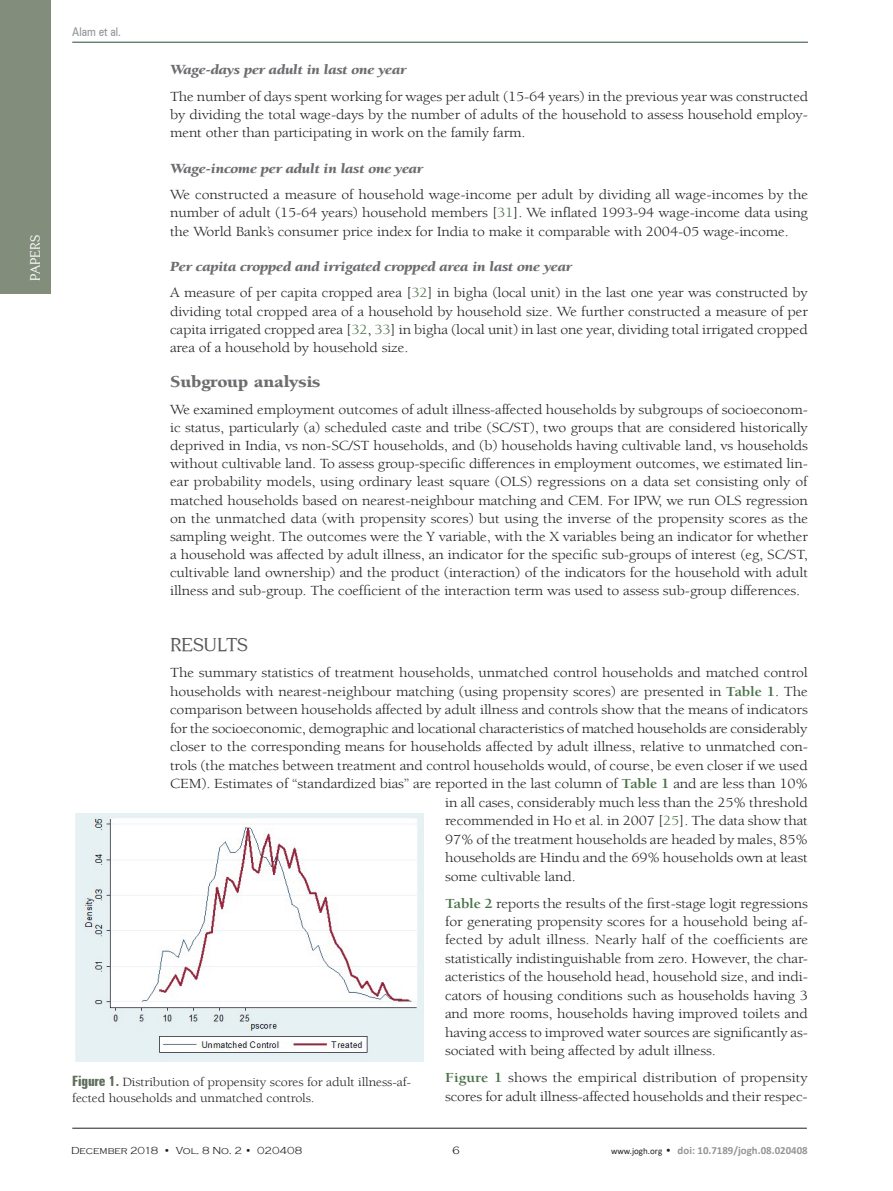
<style>
.page{position:relative;width:893px;height:1191px;background:#fff}
.page>*{position:absolute;margin:0;border:0;box-sizing:border-box;transform-origin:0 0}
.t1{font:18.6px "Centabel";letter-spacing:-.01em;color:#57585a;scale:1.11 1}
.t2{font:900 17.1px "Berkeley Std";letter-spacing:-.01em;color:#6c6d70;scale:1.11 1}
.t3{font:14.25px/18.1px "Berkeley Std";letter-spacing:-.01em;color:#231f20;text-align:justify;scale:1.11 1}
.t4{font:italic 900 14.25px "Berkeley Std";letter-spacing:-.01em;color:#6c6d70;scale:1.11 1}
.t5{font:13.5px "Centabel";color:#fff}
.t6{font:12.9px/15.8px "Berkeley Std";letter-spacing:-.01em;color:#231f20;scale:1.11 1}
.t7{font:condensed 12px "Zurich BT";color:#939598}
.t8{font:700 10.95px "Calibri";color:#939598}
.t9{font:300 10.95px "Copperplate Gothic";color:#231f20}
.t10{font:300 10.5px "Copperplate Gothic";color:#231f20}
.s1{color:#477045}
.s2{font-weight:900;font-style:italic;color:#6c6d70}
.s3{font-weight:700;color:#477045}
.s4{font-family:"Zurich BT";font-weight:700;font-stretch:extra-condensed;font-size:14.25px;color:#5f6f5b}
.s5{font-weight:400;font-size:9px;color:#231f20}
.s6{font-family:"Copperplate Gothic";font-weight:300;color:#231f20}
</style>
<div class="page">
<hr style="left:72px;top:1128px;width:735px;height:1px;background:#231f20">
<hr style="left:72px;top:42px;width:736px;height:1px;background:#244d32">
<div style="left:0;top:0;width:51px;height:293px;background:#838d7c"></div>
<img style="left:75px;top:813px;width:349px;height:248px">
<p class="t5" style="left:27px;top:281px;width:47px;rotate:-90deg">PAPERS</p>
<p class="t7" style="left:72px;top:25px;width:50px">Alam et al.</p>
<p class="t4" style="left:170px;top:62px;width:214px">Wage-days per adult in last one year</p>
<p class="t3" style="left:170px;top:88px;width:576px">The number of days spent working for wages per adult (15-64 years) in the previous year was constructed by dividing the total wage-days by the number of adults of the household to assess household employ&shy;ment other than participating in work on the family farm.</p>
<p class="t4" style="left:170px;top:161px;width:229px">Wage-income per adult in last one year</p>
<p class="t3" style="left:170px;top:186px;width:576px">We constructed a measure of household wage-income per adult by dividing all wage-incomes by the number of adult (15-64 years) household members [<span class="s1">31</span>]. We inflated 1993-94 wage-income data using the World Bank’s consumer price index for India to make it comparable with 2004-05 wage-income.</p>
<p class="t3" style="left:170px;top:253px;width:576px;line-height:26.7px"><span class="s2">Per capita cropped and irrigated cropped area in last one year<br></span>A measure of per capita cropped area [<span class="s1">32</span>] in bigha (local unit) in the last one year was constructed by</p>
<p class="t3" style="left:170px;top:302px;width:576px">dividing total cropped area of a household by household size. We further constructed a measure of per capita irrigated cropped area [<span class="s1">32</span>, <span class="s1">33</span>] in bigha (local unit) in last one year, dividing total irrigated cropped area of a household by household size.</p>
<p class="t2" style="left:170px;top:372px;width:137px">Subgroup analysis</p>
<p class="t3" style="left:170px;top:400px;width:576px">We examined employment outcomes of adult illness-affected households by subgroups of socioeconom&shy;ic status, particularly (a) scheduled caste and tribe (SC/ST), two groups that are considered historically deprived in India, vs non-SC/ST households, and (b) households having cultivable land, vs households without cultivable land. To assess group-specific differences in employment outcomes, we estimated lin&shy;ear probability models, using ordinary least square (OLS) regressions on a data set consisting only of matched households based on nearest-neighbour matching and CEM. For IPW, we run OLS regression on the unmatched data (with propensity scores) but using the inverse of the propensity scores as the sampling weight. The outcomes were the Y variable, with the X variables being an indicator for whether a household was affected by adult illness, an indicator for the specific sub-groups of interest (eg, SC/ST, cultivable land ownership) and the product (interaction) of the indicators for the household with adult illness and sub-group. The coefficient of the interaction term was used to assess sub-group differences.</p>
<h1 class="t1" style="left:170px;top:633px;width:72px">RESULTS</h1>
<p class="t3" style="left:170px;top:664px;width:576px">The summary statistics of treatment households, unmatched control households and matched control</p>
<p class="t3" style="left:170px;top:682px;width:576px">households with nearest-neighbour matching (using propensity scores) are presented in <span class="s3">Table 1</span>. The</p>
<p class="t3" style="left:170px;top:701px;width:576px">comparison between households affected by adult illness and controls show that the means of indicators</p>
<p class="t3" style="left:170px;top:719px;width:576px">for the socioeconomic, demographic and locational characteristics of matched households are considerably</p>
<p class="t3" style="left:170px;top:738px;width:576px">closer to the corresponding means for households affected by adult illness, relative to unmatched con-</p>
<p class="t3" style="left:170px;top:756px;width:576px">trols (the matches between treatment and control households would, of course, be even closer if we used</p>
<p class="t3" style="left:170px;top:775px;width:576px">CEM). Estimates of “standardized bias” are reported in the last column of <span class="s3">Table 1</span> and are less than 10%</p>
<p class="t3" style="left:445px;top:793px;width:328px">in all cases, considerably much less than the 25% threshold</p>
<p class="t3" style="left:445px;top:812px;width:328px">recommended in Ho et al. in 2007 [<span class="s1">25</span>]. The data show that</p>
<p class="t3" style="left:445px;top:830px;width:328px">97% of the treatment households are headed by males, 85%</p>
<p class="t3" style="left:445px;top:848px;width:328px">households are Hindu and the 69% households own at least</p>
<p class="t3" style="left:445px;top:867px;width:119px">some cultivable land.</p>
<p class="t3" style="left:445px;top:894px;width:329px"><span class="s3">Table 2</span> reports the results of the first-stage logit regressions for generating propensity scores for a household being af&shy;fected by adult illness. Nearly half of the coefficients are statistically indistinguishable from zero. However, the char&shy;acteristics of the household head, household size, and indi&shy;cators of housing conditions such as households having 3 and more rooms, households having improved toilets and having access to improved water sources are significantly as&shy;sociated with being affected by adult illness.</p>
<p class="t3" style="left:445px;top:1068px;width:328px"><span class="s3">Figure 1</span> shows the empirical distribution of propensity scores for adult illness-affected households and their respec-</p>
<p class="t6" style="left:72px;top:1074px;width:307px"><span class="s4">Figure 1.</span> Distribution of propensity scores for adult illness-af&shy;fected households and unmatched controls.</p>
<p class="t10" style="left:71px;top:1144px;width:233px">December 2018 • Vol. 8 No. 2 • 020408</p>
<p class="t9" style="left:452px;top:1144px;width:9px">6</p>
<p class="t8" style="left:611px;top:1142px;width:198px"><span class="s5">www.jogh.org</span> <span class="s6">•</span> doi: 10.7189/jogh.08.020408</p>
</div>
